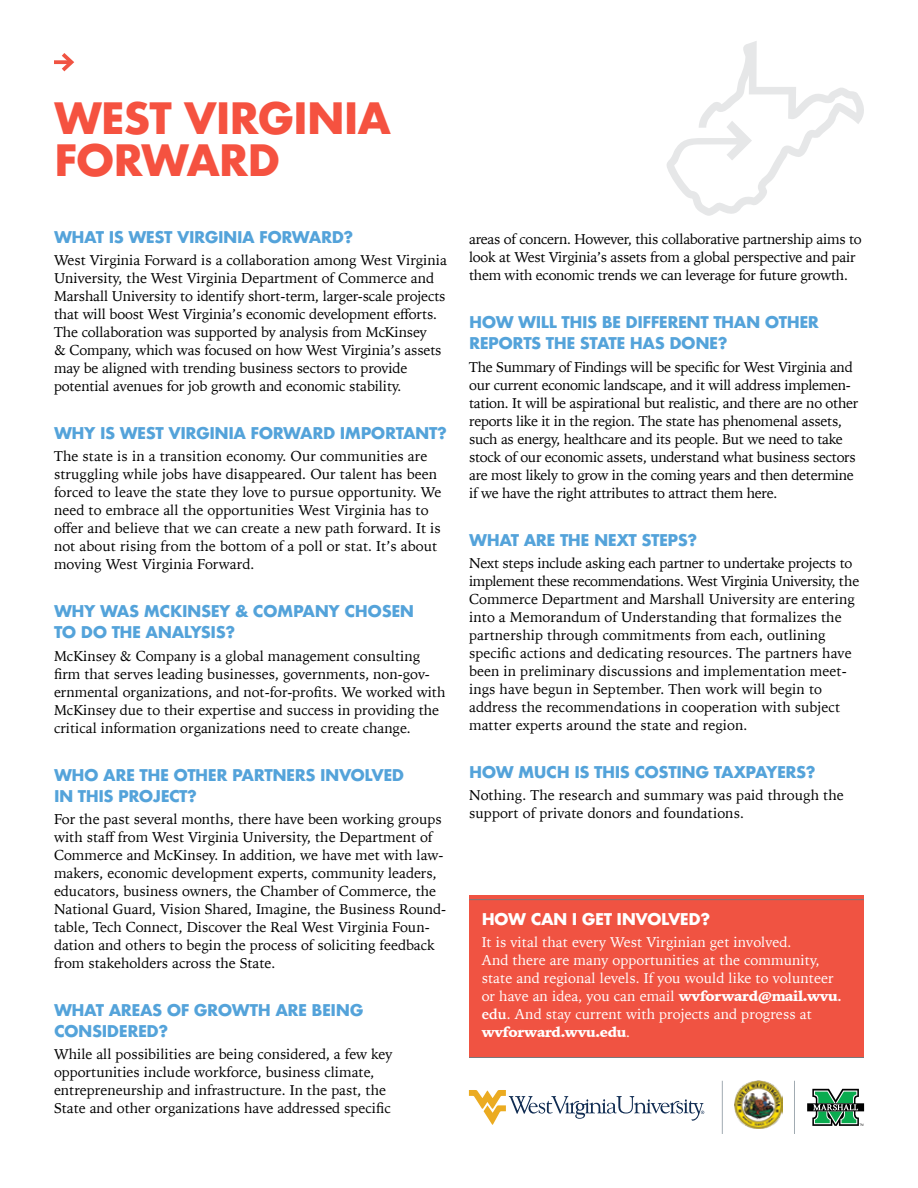
<style>
.page{position:relative;width:918px;height:1188px;background:#fff}
.page>*{position:absolute;margin:0;border:0;box-sizing:border-box;transform-origin:0 0}
.t1{font:700 42px/42px "Futura";letter-spacing:-.03em;color:#f55240}
.t2{font:700 15.75px/21px "Futura";letter-spacing:-.03em;color:#54a3da}
.t3{font:700 15.75px "Futura";letter-spacing:-.03em;color:#fff}
.t4{font:14.25px/18px "Iowan Old Style";color:#000}
.t5{font:14.25px/18px "Iowan Old Style";letter-spacing:-.02em;color:#000}
.t6{font:14.25px/18px "Iowan Old Style";letter-spacing:.005em;color:#fff}
.s1{font-weight:900}
.s2{font-weight:700}
</style>
<div class="page">
<div style="left:469px;top:895px;width:395px;height:163px;background:#f05342"></div>
<svg style="left:469px;top:1090px;width:235px;height:35px"></svg>
<hr style="left:722px;top:1081px;width:1px;height:53px;background:#a1abb2">
<hr style="left:794px;top:1081px;width:1px;height:53px;background:#a1abb2">
<img style="left:735px;top:1081px;width:47px;height:47px">
<svg style="left:667px;top:41px;width:197px;height:175px"></svg>
<hr style="left:469px;top:899px;width:395px;height:1px;background:#78787b">
<hr style="left:469px;top:1057px;width:395px;height:1px;background:#78787b">
<svg style="left:54px;top:60px;width:4px;height:4px"></svg>
<svg style="left:58px;top:53px;width:17px;height:19px"></svg>
<svg style="left:807px;top:1089px;width:57px;height:37px"></svg>
<h1 class="t1" style="left:54px;top:97px;width:339px">WEST VIRGINIA<br>FORWARD</h1>
<p class="t2" style="left:54px;top:226px;width:301px">WHAT IS WEST VIRGINIA FORWARD?</p>
<p class="t4" style="left:54px;top:250px;width:394px">West Virginia Forward is a collaboration among West Virginia University, the West Virginia Department of Commerce and Marshall University to identify short-term, larger-scale projects that will boost West Virginia’s economic development efforts.<br>The collaboration was supported by analysis from McKinsey<br>&amp; Company, which was focused on how West Virginia’s assets may be aligned with trending business sectors to provide potential avenues for job growth and economic stability.</p>
<p class="t2" style="left:54px;top:422px;width:394px">WHY IS WEST VIRGINIA FORWARD IMPORTANT?</p>
<p class="t4" style="left:54px;top:447px;width:389px">The state is in a transition economy. Our communities are struggling while jobs have disappeared. Our talent has been forced to leave the state they love to pursue opportunity. We need to embrace all the opportunities West Virginia has to offer and believe that we can create a new path forward. It is not about rising from the bottom of a poll or stat. It’s about moving West Virginia Forward.</p>
<p class="t2" style="left:54px;top:601px;width:362px">WHY WAS MCKINSEY &amp; COMPANY CHOSEN<br>TO DO THE ANALYSIS?</p>
<p class="t4" style="left:54px;top:646px;width:393px">McKinsey &amp; Company is a global management consulting firm that serves leading businesses, governments, non-gov&shy;ernmental organizations, and not-for-profits. We worked with McKinsey due to their expertise and success in providing the critical information organizations need to create change.</p>
<p class="t2" style="left:54px;top:764px;width:352px">WHO ARE THE OTHER PARTNERS INVOLVED<br>IN THIS PROJECT?</p>
<p class="t4" style="left:54px;top:809px;width:394px">For the past several months, there have been working groups with staff from West Virginia University, the Department of Commerce and McKinsey. In addition, we have met with law&shy;makers, economic development experts, community leaders, educators, business owners, the Chamber of Commerce, the National Guard, Vision Shared, Imagine, the Business Round&shy;table, Tech Connect, Discover the Real West Virginia Foun&shy;dation and others to begin the process of soliciting feedback from stakeholders across the State.</p>
<p class="t2" style="left:54px;top:999px;width:311px">WHAT AREAS OF GROWTH ARE BEING<br>CONSIDERED?</p>
<p class="t4" style="left:54px;top:1045px;width:340px">While all possibilities are being considered, a few key opportunities include workforce, business climate, entrepreneurship and infrastructure. In the past, the State and other organizations have addressed specific</p>
<p class="t5" style="left:469px;top:230px;width:394px">areas of concern. However, this collaborative partnership aims to look at West Virginia’s assets from a global perspective and pair them with economic trends we can leverage for future growth.</p>
<p class="t2" style="left:469px;top:312px;width:351px">HOW WILL THIS BE DIFFERENT THAN OTHER<br>REPORTS THE STATE HAS DONE?</p>
<p class="t5" style="left:469px;top:357px;width:391px">The Summary of Findings will be specific for West Virginia and our current economic landscape, and it will address implemen&shy;tation. It will be aspirational but realistic, and there are no other reports like it in the region. The state has phenomenal assets, such as energy, healthcare and its people. But we need to take stock of our economic assets, understand what business sectors are most likely to grow in the coming years and then determine if we have the right attributes to attract them here.</p>
<p class="t2" style="left:469px;top:529px;width:230px">WHAT ARE THE NEXT STEPS?</p>
<p class="t4" style="left:469px;top:553px;width:392px">Next steps include asking each partner to undertake projects to implement these recommendations. West Virginia University, the Commerce Department and Marshall University are entering into a Memorandum of Understanding that formalizes the partnership through commitments from each, outlining specific actions and dedicating resources. The partners have been in preliminary discussions and implementation meet&shy;ings have begun in September. Then work will begin to address the recommendations in cooperation with subject matter experts around the state and region.</p>
<p class="t2" style="left:469px;top:761px;width:348px">HOW MUCH IS THIS COSTING TAXPAYERS?</p>
<p class="t4" style="left:469px;top:786px;width:376px">Nothing. The research and summary was paid through the support of private donors and foundations.</p>
<p class="t3" style="left:482px;top:907px;width:230px">HOW CAN I GET INVOLVED?</p>
<p class="t6" style="left:482px;top:932px;width:362px">It is vital that every West Virginian get involved.<br>And there are many opportunities at the community, state and regional levels. If you would like to volunteer or have an idea, you can email <span class="s1">wvforward@mail.wvu</span><span class="s2">. edu</span>. And stay current with projects and progress at <span class="s1">wvforward.wvu.edu</span>.</p>
</div>
